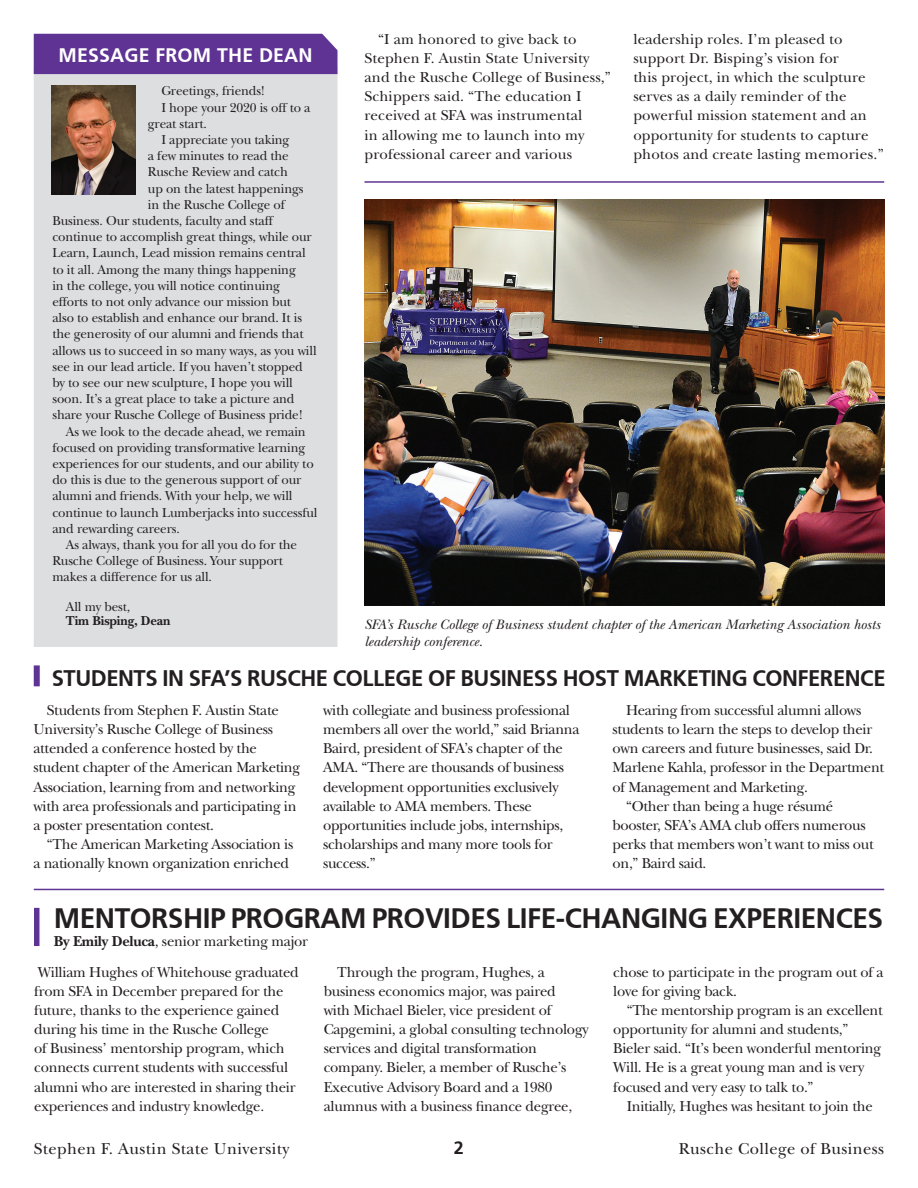
<style>
.page{position:relative;width:918px;height:1188px;background:#fff}
.page>*{position:absolute;margin:0;border:0;box-sizing:border-box;transform-origin:0 0}
.t1{font:700 28.05px "Frutiger";letter-spacing:-.015em;color:#231f20}
.t2{font:700 22.5px "Frutiger";letter-spacing:-.02em;color:#231f20}
.t3{font:700 19.5px "Frutiger";letter-spacing:.01em;color:#fff}
.t4{font:700 18px "Frutiger";color:#231f20}
.t5{font:16.5px "New Baskerville Std";letter-spacing:.025em;color:#231f20}
.t6{font:15px/19px "New Baskerville Std";letter-spacing:-.015em;color:#231f20}
.t7{font:15px/19.2px "New Baskerville Std";letter-spacing:.01em;color:#231f20}
.t8{font:italic 14.25px/17.1px "New Baskerville Std";color:#231f20}
.t9{font:13.5px "New Baskerville Std";letter-spacing:-.01em;color:#231f20}
.t10{font:700 13.5px "New Baskerville Std";letter-spacing:-.01em;color:#231f20}
.s1{font-weight:700}
</style>
<div class="page">
<hr style="left:34px;top:889px;width:850px;height:1px;background:#5f3394">
<div style="left:34px;top:74px;width:304px;height:573px;background:#dddee0"></div>
<img style="left:52px;top:85px;width:84px;height:110px">
<div style="left:34px;top:34px;width:304px;height:40px;background:#5f3394"></div>
<img style="left:364px;top:200px;width:520px;height:406px">
<hr style="left:364px;top:181px;width:520px;height:2px;background:#5f3394">
<div style="left:34px;top:665px;width:6px;height:21px;background:#5f3394"></div>
<div style="left:34px;top:908px;width:5px;height:38px;background:#5f3394"></div>
<p class="t7" style="left:364px;top:30px;width:248px;text-indent:14px">“I am honored to give back to<br>Stephen F. Austin State University and the Rusche College of Business,”<br>Schippers said. “The education I received at SFA was instrumental<br>in allowing me to launch into my professional career and various</p>
<p class="t7" style="left:633px;top:30px;width:252px">leadership roles. I’m pleased to support Dr. Bisping’s vision for<br>this project, in which the sculpture serves as a daily reminder of the powerful mission statement and an opportunity for students to capture photos and create lasting memories.”</p>
<h3 class="t3" style="left:58px;top:43px;width:256px">MESSAGE FROM THE DEAN</h3>
<p class="t9" style="left:161px;top:83px;width:105px">Greetings, friends!</p>
<p class="t9" style="left:161px;top:99px;width:151px">I hope your 2020 is off to a</p>
<p class="t9" style="left:148px;top:115px;width:61px">great start.</p>
<p class="t9" style="left:161px;top:132px;width:130px">I appreciate you taking</p>
<p class="t9" style="left:148px;top:148px;width:142px">a few minutes to read the</p>
<p class="t9" style="left:148px;top:164px;width:142px">Rusche Review and catch</p>
<p class="t9" style="left:148px;top:180px;width:157px">up on the latest happenings</p>
<p class="t9" style="left:148px;top:196px;width:139px">in the Rusche College of</p>
<p class="t9" style="left:52px;top:213px;width:222px">Business. Our students, faculty and staff</p>
<p class="t9" style="left:52px;top:229px;width:261px">continue to accomplish great things, while our</p>
<p class="t9" style="left:52px;top:245px;width:255px">Learn, Launch, Lead mission remains central</p>
<p class="t9" style="left:52px;top:261px;width:245px">to it all. Among the many things happening</p>
<p class="t9" style="left:52px;top:277px;width:229px">in the college, you will notice continuing</p>
<p class="t9" style="left:52px;top:294px;width:240px">efforts to not only advance our mission but</p>
<p class="t9" style="left:52px;top:310px;width:251px">also to establish and enhance our brand. It is</p>
<p class="t9" style="left:52px;top:326px;width:253px">the generosity of our alumni and friends that</p>
<p class="t9" style="left:52px;top:342px;width:266px">allows us to succeed in so many ways, as you will</p>
<p class="t9" style="left:52px;top:358px;width:252px">see in our lead article. If you haven’t stopped</p>
<p class="t9" style="left:52px;top:375px;width:242px">by to see our new sculpture, I hope you will</p>
<p class="t9" style="left:52px;top:391px;width:244px">soon. It’s a great place to take a picture and</p>
<p class="t9" style="left:52px;top:407px;width:252px">share your Rusche College of Business pride!</p>
<p class="t9" style="left:66px;top:423px;width:241px">As we look to the decade ahead, we remain</p>
<p class="t9" style="left:52px;top:439px;width:254px">focused on providing transformative learning</p>
<p class="t9" style="left:52px;top:456px;width:263px">experiences for our students, and our ability to</p>
<p class="t9" style="left:52px;top:472px;width:251px">do this is due to the generous support of our</p>
<p class="t9" style="left:52px;top:488px;width:242px">alumni and friends. With your help, we will</p>
<p class="t9" style="left:52px;top:504px;width:267px">continue to launch Lumberjacks into successful</p>
<p class="t9" style="left:52px;top:520px;width:129px">and rewarding careers.</p>
<p class="t9" style="left:66px;top:537px;width:233px">As always, thank you for all you do for the</p>
<p class="t9" style="left:52px;top:553px;width:232px">Rusche College of Business. Your support</p>
<p class="t9" style="left:52px;top:569px;width:161px">makes a difference for us all.</p>
<p class="t9" style="left:66px;top:599px;width:66px">All my best,</p>
<p class="t10" style="left:66px;top:612px;width:106px">Tim Bisping, Dean</p>
<p class="t8" style="left:364px;top:616px;width:517px">SFA’s Rusche College of Business student chapter of the American Marketing Association hosts leadership conference.</p>
<h2 class="t2" style="left:52px;top:665px;width:835px">STUDENTS IN SFA’S RUSCHE COLLEGE OF BUSINESS HOST MARKETING CONFERENCE</h2>
<p class="t6" style="left:33px;top:701px;width:268px;text-indent:13px">Students from Stephen F. Austin State University’s Rusche College of Business attended a conference hosted by the student chapter of the American Marketing Association, learning from and networking with area professionals and participating in a poster presentation contest.</p>
<p class="t6" style="left:33px;top:835px;width:261px;text-align:right">“The American Marketing Association is<br>a nationally known organization enriched</p>
<p class="t6" style="left:323px;top:701px;width:258px">with collegiate and business professional members all over the world,” said Brianna Baird, president of SFA’s chapter of the AMA. “There are thousands of business development opportunities exclusively available to AMA members. These opportunities include jobs, internships, scholarships and many more tools for success.”</p>
<p class="t6" style="left:626px;top:701px;width:237px">Hearing from successful alumni allows</p>
<p class="t6" style="left:613px;top:720px;width:261px">students to learn the steps to develop their</p>
<p class="t6" style="left:613px;top:739px;width:262px">own careers and future businesses, said Dr.</p>
<p class="t6" style="left:613px;top:758px;width:273px">Marlene Kahla, professor in the Department</p>
<p class="t6" style="left:613px;top:777px;width:197px">of Management and Marketing.</p>
<p class="t6" style="left:626px;top:796px;width:208px">“Other than being a huge résumé</p>
<p class="t6" style="left:613px;top:815px;width:255px">booster, SFA’s AMA club offers numerous</p>
<p class="t6" style="left:613px;top:835px;width:263px">perks that members won’t want to miss out</p>
<p class="t6" style="left:613px;top:854px;width:95px">on,” Baird said.</p>
<h1 class="t1" style="left:54px;top:902px;width:831px">MENTORSHIP PROGRAM PROVIDES LIFE-CHANGING EXPERIENCES</h1>
<p class="t6" style="left:54px;top:931px;width:256px"><span class="s1">By Emily Deluca</span>, senior marketing major</p>
<p class="t6" style="left:34px;top:962px;width:266px">William Hughes of Whitehouse graduated from SFA in December prepared for the future, thanks to the experience gained during his time in the Rusche College<br>of Business’ mentorship program, which connects current students with successful alumni who are interested in sharing their experiences and industry knowledge.</p>
<p class="t6" style="left:324px;top:962px;width:266px;text-indent:13px">Through the program, Hughes, a business economics major, was paired<br>with Michael Bieler, vice president of Capgemini, a global consulting technology services and digital transformation company. Bieler, a member of Rusche’s Executive Advisory Board and a 1980 alumnus with a business finance degree,</p>
<p class="t6" style="left:613px;top:962px;width:272px">chose to participate in the program out of a love for giving back.</p>
<p class="t6" style="left:613px;top:1001px;width:271px;text-indent:13px">“The mentorship program is an excellent opportunity for alumni and students,” Bieler said. “It’s been wonderful mentoring Will. He is a great young man and is very focused and very easy to talk to.”</p>
<p class="t6" style="left:627px;top:1096px;width:248px">Initially, Hughes was hesitant to join the</p>
<p class="t5" style="left:34px;top:1139px;width:257px">Stephen F. Austin State University</p>
<p class="t4" style="left:454px;top:1137px;width:12px">2</p>
<p class="t5" style="left:679px;top:1139px;width:207px">Rusche College of Business</p>
</div>
